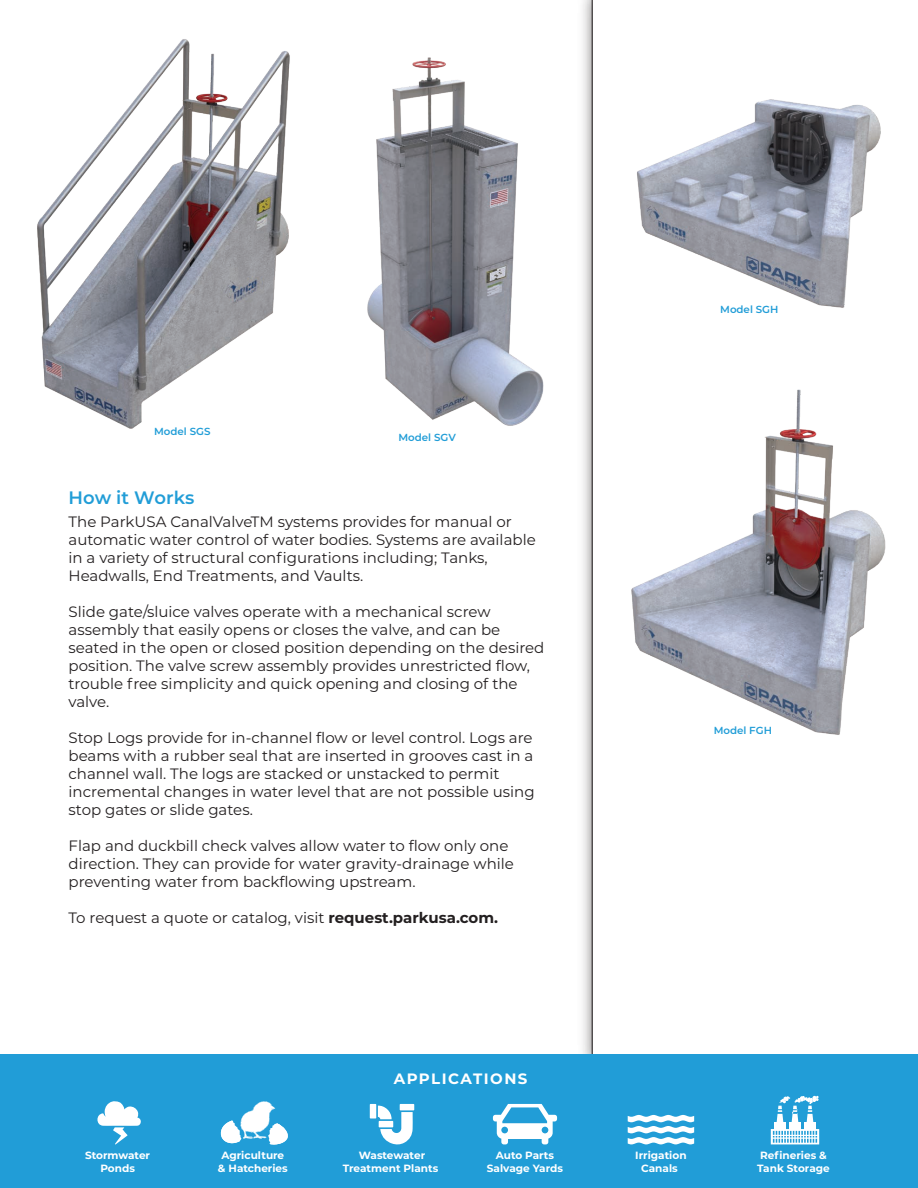
<style>
.page{position:relative;width:918px;height:1188px;background:#fff}
.page>*{position:absolute;margin:0;border:0;box-sizing:border-box;transform-origin:0 0}
.t1{font:600 18px "Montserrat";color:#219dd7}
.t2{font:15px/18px "Montserrat";color:#231f20}
.t3{font:700 15px "Montserrat";letter-spacing:.1em;color:#fff}
.t4{font:700 10.5px/13.5px "Montserrat";color:#fff;text-align:center}
.t5{font:600 10.2px "Montserrat";color:#219dd7}
.s1{font-weight:700}
</style>
<div class="page">
<hr style="left:592px;top:0;width:1px;height:1055px;background:#231f20">
<div style="left:0;top:1055px;width:918px;height:133px;background:#219dd7"></div>
<svg style="left:97px;top:1101px;width:44px;height:43px"></svg>
<svg style="left:493px;top:1104px;width:64px;height:40px"></svg>
<svg style="left:220px;top:1101px;width:68px;height:44px"></svg>
<svg style="left:370px;top:1104px;width:44px;height:41px"></svg>
<div style="left:774px;top:1122px;width:12px;height:8px;background:#fff"></div>
<div style="left:789px;top:1122px;width:12px;height:8px;background:#fff"></div>
<div style="left:804px;top:1122px;width:12px;height:8px;background:#fff"></div>
<svg style="left:771px;top:1129px;width:48px;height:15px"></svg>
<svg style="left:777px;top:1096px;width:42px;height:26px"></svg>
<svg style="left:628px;top:1115px;width:66px;height:29px"></svg>
<img style="left:37px;top:39px;width:190px;height:390px">
<img style="left:661px;top:99px;width:220px;height:209px">
<img style="left:583px;top:389px;width:303px;height:369px">
<img style="left:227px;top:29px;width:434px;height:434px">
<p class="t5" style="left:154px;top:427px;width:58px">Model SGS</p>
<p class="t5" style="left:399px;top:434px;width:59px">Model SGV</p>
<p class="t1" style="left:69px;top:490px;width:127px">How it Works</p>
<p class="t2" style="left:69px;top:514px;width:469px">The ParkUSA CanalValveTM systems provides for manual or automatic water control of water bodies. Systems are available in a variety of structural configurations including; Tanks, Headwalls, End Treatments, and Vaults.</p>
<p class="t2" style="left:69px;top:604px;width:477px">Slide gate/sluice valves operate with a mechanical screw assembly that easily opens or closes the valve, and can be seated in the open or closed position depending on the desired position. The valve screw assembly provides unrestricted flow, trouble free simplicity and quick opening and closing of the valve.</p>
<p class="t2" style="left:69px;top:730px;width:468px">Stop Logs provide for in-channel flow or level control. Logs are beams with a rubber seal that are inserted in grooves cast in a channel wall. The logs are stacked or unstacked to permit incremental changes in water level that are not possible using stop gates or slide gates.</p>
<p class="t2" style="left:69px;top:838px;width:447px">Flap and duckbill check valves allow water to flow only one direction. They can provide for water gravity-drainage while preventing water from backflowing upstream.</p>
<p class="t2" style="left:69px;top:910px;width:431px">To request a quote or catalog, visit <span class="s1">request.parkusa.com.</span></p>
<p class="t3" style="left:394px;top:1073px;width:135px">APPLICATIONS</p>
<p class="t5" style="left:720px;top:305px;width:60px">Model SGH</p>
<p class="t5" style="left:714px;top:726px;width:60px">Model FGH</p>
<p class="t4" style="left:218px;top:1149px;width:71px">Agriculture &amp; Hatcheries</p>
<p class="t4" style="left:343px;top:1149px;width:97px">Wastewater<br>Treatment Plants</p>
<p class="t4" style="left:757px;top:1149px;width:74px;text-align:left">Refineries &amp;<br>Tank Storage</p>
<p class="t4" style="left:635px;top:1149px;width:53px">Irrigation<br>Canals</p>
<p class="t4" style="left:85px;top:1149px;width:67px">Stormwater<br>Ponds</p>
<p class="t4" style="left:487px;top:1149px;width:78px">Auto Parts<br>Salvage Yards</p>
</div>
